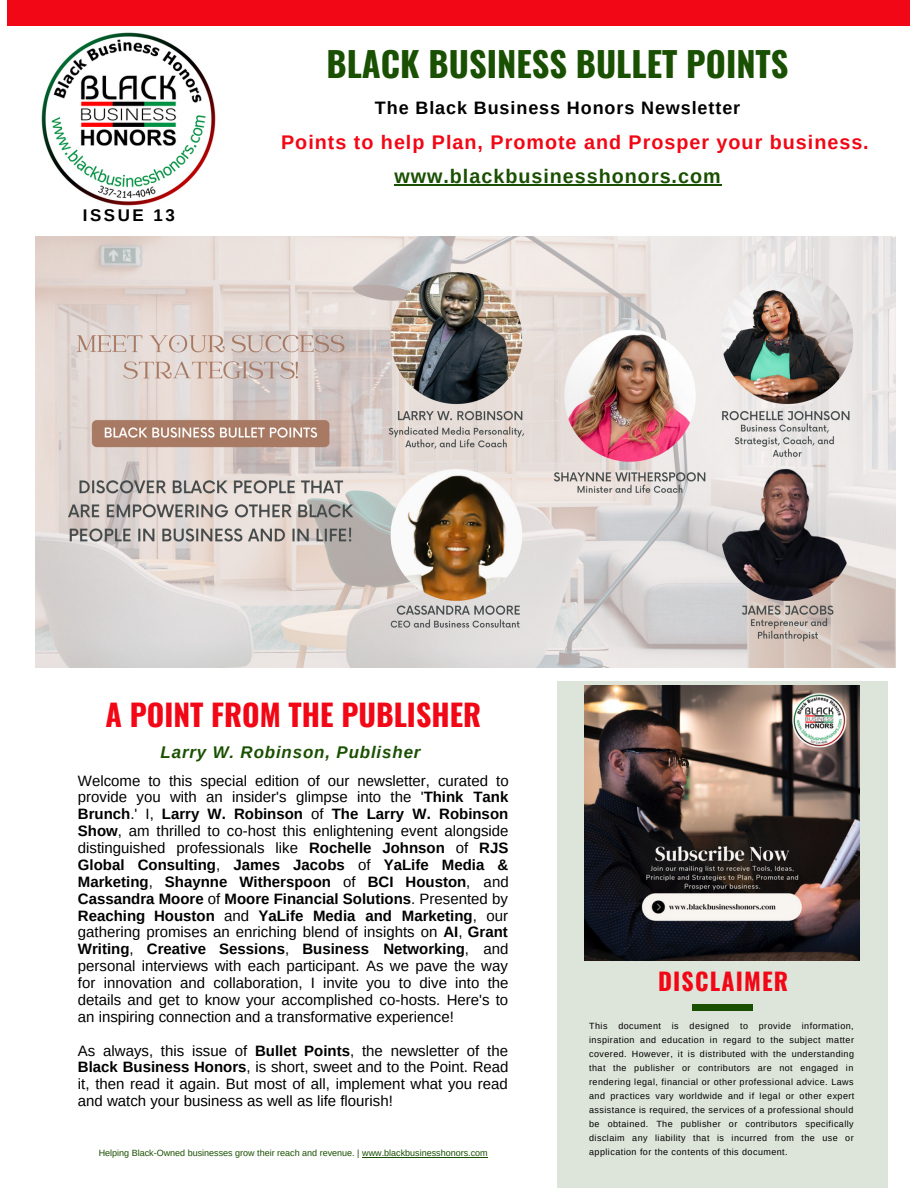
<style>
.page{position:relative;width:918px;height:1188px;background:#fff}
.page>*{position:absolute;margin:0;border:0;box-sizing:border-box;transform-origin:0 0}
.t1{font:700 34.35px "Oswald";color:#1a5002}
.t2{font:700 30px "Oswald";color:#f10715}
.t3{font:700 23.85px "Oswald";letter-spacing:.05em;color:#f10715}
.t4{font:700 19.8px "Arimo";letter-spacing:.05em;color:#f10715}
.t5{font:700 19.8px "Arimo";letter-spacing:.05em;color:#1a5002}
.t6{font:700 18px "Arimo";letter-spacing:.05em;color:#000}
.t7{font:italic 700 16.95px "Arimo";letter-spacing:.05em;color:#1a5002}
.t8{font:700 16.95px "Arimo";letter-spacing:.15em;color:#000}
.t9{font:15px/16.8px "Arimo";color:#000;text-align:justify}
.t10{font:9px/14.1px "Arimo";letter-spacing:.05em;color:#000}
.t11{font:9px "Arimo";color:#1a5002}
.s1{font-weight:700}
</style>
<div class="page">
<div style="left:8px;top:0;width:902px;height:26px;background:#f10715"></div>
<div style="left:558px;top:681px;width:330px;height:507px;background:#dde5da"></div>
<img style="left:35px;top:237px;width:861px;height:430px">
<div style="left:693px;top:1004px;width:60px;height:6px;background:#1a5002"></div>
<img style="left:41px;top:32px;width:175px;height:174px">
<img style="left:585px;top:686px;width:274px;height:274px">
<svg style="left:394px;top:184px;width:17px;height:1px"></svg>
<hr style="left:411px;top:184px;width:311px;height:1px;background:#1a5002">
<hr style="left:362px;top:1157px;width:126px;height:1px;background:#1a5002">
<p class="t1" style="left:327px;top:37px;width:464px">BLACK BUSINESS BULLET POINTS</p>
<p class="t6" style="left:375px;top:98px;width:367px">The Black Business Honors Newsletter</p>
<p class="t8" style="left:83px;top:206px;width:94px">ISSUE 13</p>
<p class="t4" style="left:281px;top:131px;width:589px">Points to help Plan, Promote and Prosper your business.</p>
<p class="t5" style="left:394px;top:165px;width:328px">www.blackbusinesshonors.com</p>
<p class="t2" style="left:106px;top:691px;width:377px">A POINT FROM THE PUBLISHER</p>
<p class="t7" style="left:161px;top:743px;width:261px">Larry W. Robinson, Publisher</p>
<p class="t9" style="left:78px;top:772px;width:432px">Welcome to this special edition of our newsletter, curated to provide you with an insider's glimpse into the '<span class="s1">Think Tank Brunch</span>.' I, <span class="s1">Larry W. Robinson</span> of <span class="s1">The Larry W. Robinson Show</span>, am thrilled to co-host this enlightening event alongside distinguished professionals like <span class="s1">Rochelle Johnson</span> of <span class="s1">RJS Global Consulting</span>, <span class="s1">James Jacobs</span> of <span class="s1">YaLife Media &amp; Marketing</span>, <span class="s1">Shaynne Witherspoon</span> of <span class="s1">BCI Houston</span>, and <span class="s1">Cassandra Moore</span> of <span class="s1">Moore Financial Solutions</span>. Presented by <span class="s1">Reaching Houston</span> and <span class="s1">YaLife Media and Marketing</span>, our gathering promises an enriching blend of insights on <span class="s1">AI</span>, <span class="s1">Grant Writing</span>, <span class="s1">Creative Sessions</span>, <span class="s1">Business Networking</span>, and personal interviews with each participant. As we pave the way for innovation and collaboration, I invite you to dive into the details and get to know your accomplished co-hosts. Here's to an inspiring connection and a transformative experience!</p>
<p class="t9" style="left:78px;top:1042px;width:432px">As always, this issue of <span class="s1">Bullet Points</span>, the newsletter of the <span class="s1">Black Business Honors</span>, is short, sweet and to the Point. Read it, then read it again. But most of all, implement what you read and watch your business as well as life flourish!</p>
<p class="t11" style="left:99px;top:1148px;width:390px">Helping Black-Owned businesses grow their reach and revenue. | www.blackbusinesshonors.com</p>
<p class="t3" style="left:658px;top:962px;width:132px">DISCLAIMER</p>
<p class="t10" style="left:589px;top:1019px;width:267px">This document is designed to provide information, inspiration and education in regard to the subject matter covered. However, it is distributed with the understanding that the publisher or contributors are not engaged in rendering legal, financial or other professional advice. Laws and practices vary worldwide and if legal or other expert assistance is required, the services of a professional should be obtained. The publisher or contributors specifically disclaim any liability that is incurred from the use or application for the contents of this document.</p>
</div>
